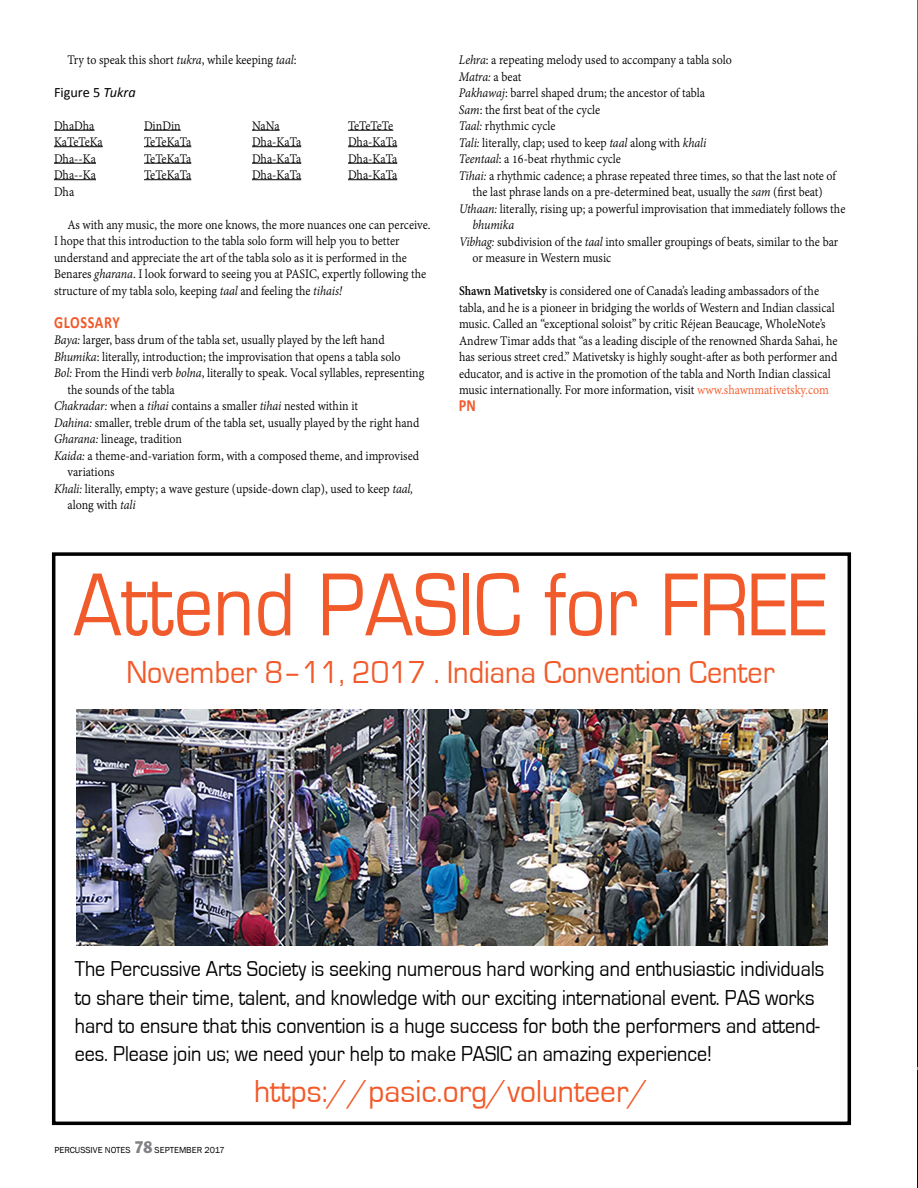
<style>
.page{position:relative;width:918px;height:1188px;background:#fff}
.page>*{position:absolute;margin:0;border:0;box-sizing:border-box;transform-origin:0 0}
.t1{font:92.7px "Eurostile";color:#f15a2a;scale:.86 1}
.t2{font:32.7px "Eurostile";color:#f15a2a;scale:.92 1}
.t3{font:32.7px "Eurostile";color:#f15a2a;scale:.96 1}
.t4{font:22.2px/28px "Eurostile";color:#000;scale:.9 1}
.t5{font:700 17.1px "Calibri";letter-spacing:.035em;color:#f15a2a;scale:.83 1}
.t6{font:14.25px/16.5px "Adobe Devanagari";color:#000;scale:.9 1}
.t7{font:italic 14.25px "Adobe Devanagari";letter-spacing:-.015em;color:#000;scale:.9 1}
.t8{font:14.25px "Calibri";color:#000}
.t9{font:14.25px "Adobe Devanagari";letter-spacing:-.085em;color:#000;scale:.9 1}
.t10{font:9px "Franklin Gothic";color:#000}
.s1{font-style:italic}
.s2{font-style:normal}
.s3{font-weight:700}
.s4{color:#f15a2a}
.s5{font-stretch:condensed;font-size:16.5px;color:#808285}
</style>
<div class="page">
<hr style="left:54px;top:130px;width:41px;height:1px;background:#000">
<hr style="left:144px;top:130px;width:37px;height:1px;background:#000">
<svg style="left:252px;top:130px;width:28px;height:1px"></svg>
<hr style="left:348px;top:130px;width:45px;height:1px;background:#000">
<hr style="left:54px;top:146px;width:49px;height:1px;background:#000">
<hr style="left:144px;top:146px;width:47px;height:1px;background:#000">
<hr style="left:252px;top:146px;width:49px;height:1px;background:#000">
<hr style="left:348px;top:146px;width:49px;height:1px;background:#000">
<hr style="left:54px;top:163px;width:42px;height:1px;background:#000">
<hr style="left:144px;top:163px;width:47px;height:1px;background:#000">
<hr style="left:252px;top:163px;width:49px;height:1px;background:#000">
<hr style="left:348px;top:163px;width:49px;height:1px;background:#000">
<hr style="left:54px;top:179px;width:42px;height:1px;background:#000">
<hr style="left:144px;top:179px;width:47px;height:1px;background:#000">
<hr style="left:252px;top:179px;width:49px;height:1px;background:#000">
<hr style="left:348px;top:179px;width:49px;height:1px;background:#000">
<img style="left:917px;top:0;width:1px;height:1188px">
<div style="left:52px;top:552px;width:799px;height:573px;border:4px solid #000"></div>
<img style="left:76px;top:710px;width:752px;height:235px">
<p class="t6" style="left:68px;top:52px;width:256px">Try to speak this short <span class="s1">tukra</span>, while keeping <span class="s1">taal</span>:</p>
<p class="t8" style="left:54px;top:83px;width:83px">Figure 5 <span class="s1">Tukra</span></p>
<p class="t6" style="left:54px;top:118px;width:47px">DhaDha</p>
<p class="t6" style="left:144px;top:118px;width:42px">DinDin</p>
<p class="t6" style="left:252px;top:118px;width:32px">NaNa</p>
<p class="t9" style="left:348px;top:117px;width:52px">TeTeTeTe</p>
<p class="t6" style="left:54px;top:135px;width:56px">KaTeTeKa</p>
<p class="t6" style="left:144px;top:135px;width:54px">TeTeKaTa</p>
<p class="t6" style="left:252px;top:135px;width:56px">Dha-KaTa</p>
<p class="t6" style="left:348px;top:135px;width:56px">Dha-KaTa</p>
<p class="t6" style="left:54px;top:151px;width:48px">Dha--Ka</p>
<p class="t6" style="left:144px;top:151px;width:54px">TeTeKaTa</p>
<p class="t6" style="left:252px;top:151px;width:56px">Dha-KaTa</p>
<p class="t6" style="left:348px;top:151px;width:56px">Dha-KaTa</p>
<p class="t6" style="left:54px;top:168px;width:48px">Dha--Ka</p>
<p class="t6" style="left:144px;top:168px;width:54px">TeTeKaTa</p>
<p class="t6" style="left:252px;top:168px;width:56px">Dha-KaTa</p>
<p class="t6" style="left:348px;top:168px;width:56px">Dha-KaTa</p>
<p class="t6" style="left:54px;top:184px;width:24px">Dha</p>
<p class="t6" style="left:54px;top:217px;width:420px;text-indent:14px">As with any music, the more one knows, the more nuances one can perceive.<br>I hope that this introduction to the tabla solo form will help you to better understand and appreciate the art of the tabla solo as it is performed in the Benares <span class="s1">gharana</span>. I look forward to seeing you at PASIC, expertly following the structure of my tabla solo, keeping <span class="s1">taal</span> and feeling the <span class="s1">tihais!</span></p>
<p class="t5" style="left:54px;top:311px;width:80px">GLOSSARY</p>
<p class="t6" style="left:54px;top:333px;width:369px"><span class="s1">Baya:</span> larger, bass drum of the tabla set, usually played by the left hand</p>
<p class="t6" style="left:54px;top:349px;width:387px"><span class="s1">Bhumika</span>: literally, introduction; the improvisation that opens a tabla solo</p>
<p class="t6" style="left:54px;top:366px;width:413px"><span class="s1">Bol:</span> From the Hindi verb <span class="s1">bolna</span>, literally to speak. Vocal syllables, representing</p>
<p class="t6" style="left:68px;top:382px;width:121px">the sounds of the tabla</p>
<p class="t6" style="left:54px;top:399px;width:339px"><span class="s1">Chakradar:</span> when a <span class="s1">tihai</span> contains a smaller <span class="s1">tihai</span> nested within it</p>
<p class="t6" style="left:54px;top:415px;width:407px"><span class="s1">Dahina:</span> smaller, treble drum of the tabla set, usually played by the right hand</p>
<p class="t6" style="left:54px;top:432px;width:144px"><span class="s1">Gharana:</span> lineage, tradition</p>
<p class="t6" style="left:54px;top:448px;width:407px"><span class="s1">Kaida:</span> a theme-and-variation form, with a composed theme, and improvised</p>
<p class="t6" style="left:68px;top:465px;width:54px">variations</p>
<p class="t6" style="left:54px;top:481px;width:401px"><span class="s1">Khali:</span> literally, empty; a wave gesture (upside-down clap), used to keep <span class="s1">taal,</span></p>
<p class="t6" style="left:68px;top:498px;width:77px">along with <span class="s1">tali</span></p>
<p class="t6" style="left:459px;top:53px;width:305px"><span class="s1">Lehra</span>: a repeating melody used to accompany a tabla solo</p>
<p class="t7" style="left:459px;top:69px;width:71px">Matra: <span class="s2">a beat</span></p>
<p class="t6" style="left:459px;top:86px;width:275px"><span class="s1">Pakhawaj</span>: barrel shaped drum; the ancestor of tabla</p>
<p class="t6" style="left:459px;top:103px;width:158px"><span class="s1">Sam</span>: the first beat of the cycle</p>
<p class="t6" style="left:459px;top:119px;width:109px"><span class="s1">Taal:</span> rhythmic cycle</p>
<p class="t6" style="left:459px;top:136px;width:276px"><span class="s1">Tali:</span> literally, clap; used to keep <span class="s1">taal</span> along with <span class="s1">khali</span></p>
<p class="t6" style="left:459px;top:152px;width:182px"><span class="s1">Teentaal</span>: a 16-beat rhythmic cycle</p>
<p class="t6" style="left:459px;top:169px;width:420px"><span class="s1">Tihai:</span> a rhythmic cadence; a phrase repeated three times, so that the last note of</p>
<p class="t6" style="left:473px;top:185px;width:391px">the last phrase lands on a pre-determined beat, usually the <span class="s1">sam</span> (first beat)</p>
<p class="t6" style="left:459px;top:202px;width:431px"><span class="s1">Uthaan:</span> literally, rising up; a powerful improvisation that immediately follows the</p>
<p class="t7" style="left:473px;top:217px;width:48px">bhumika</p>
<p class="t6" style="left:459px;top:235px;width:423px"><span class="s1">Vibhag:</span> subdivision of the <span class="s1">taal</span> into smaller groupings of beats, similar to the bar</p>
<p class="t6" style="left:473px;top:251px;width:156px">or measure in Western music</p>
<p class="t6" style="left:459px;top:284px;width:422px"><span class="s3">Shawn Mativetsky</span> is considered one of Canada’s leading ambassadors of the tabla, and he is a pioneer in bridging the worlds of Western and Indian classical music. Called an “exceptional soloist” by critic Réjean Beaucage, WholeNote’s Andrew Timar adds that “as a leading disciple of the renowned Sharda Sahai, he has serious street cred.” Mativetsky is highly sought-after as both performer and educator, and is active in the promotion of the tabla and North Indian classical music internationally. For more information, visit <span class="s4">www.shawnmativetsky.com</span></p>
<p class="t5" style="left:459px;top:395px;width:22px">PN</p>
<h1 class="t1" style="left:73px;top:561px;width:879px">Attend PASIC for FREE</h1>
<h2 class="t2" style="left:126px;top:657px;width:706px">November 8–11, 2017 . Indiana Convention Center</h2>
<p class="t4" style="left:75px;top:956px;width:834px">The Percussive Arts Society is seeking numerous hard working and enthusiastic individuals to share their time, talent, and knowledge with our exciting international event. PAS works hard to ensure that this convention is a huge success for both the performers and attend&shy;ees. Please join us; we need your help to make PASIC an amazing experience!</p>
<p class="t10" style="left:54px;top:1145px;width:172px">PERCUSSIVE NOTES <span class="s5">78</span> SEPTEMBER 2017</p>
<h2 class="t3" style="left:254px;top:1075px;width:413px">https://pasic.org/volunteer/</h2>
</div>
